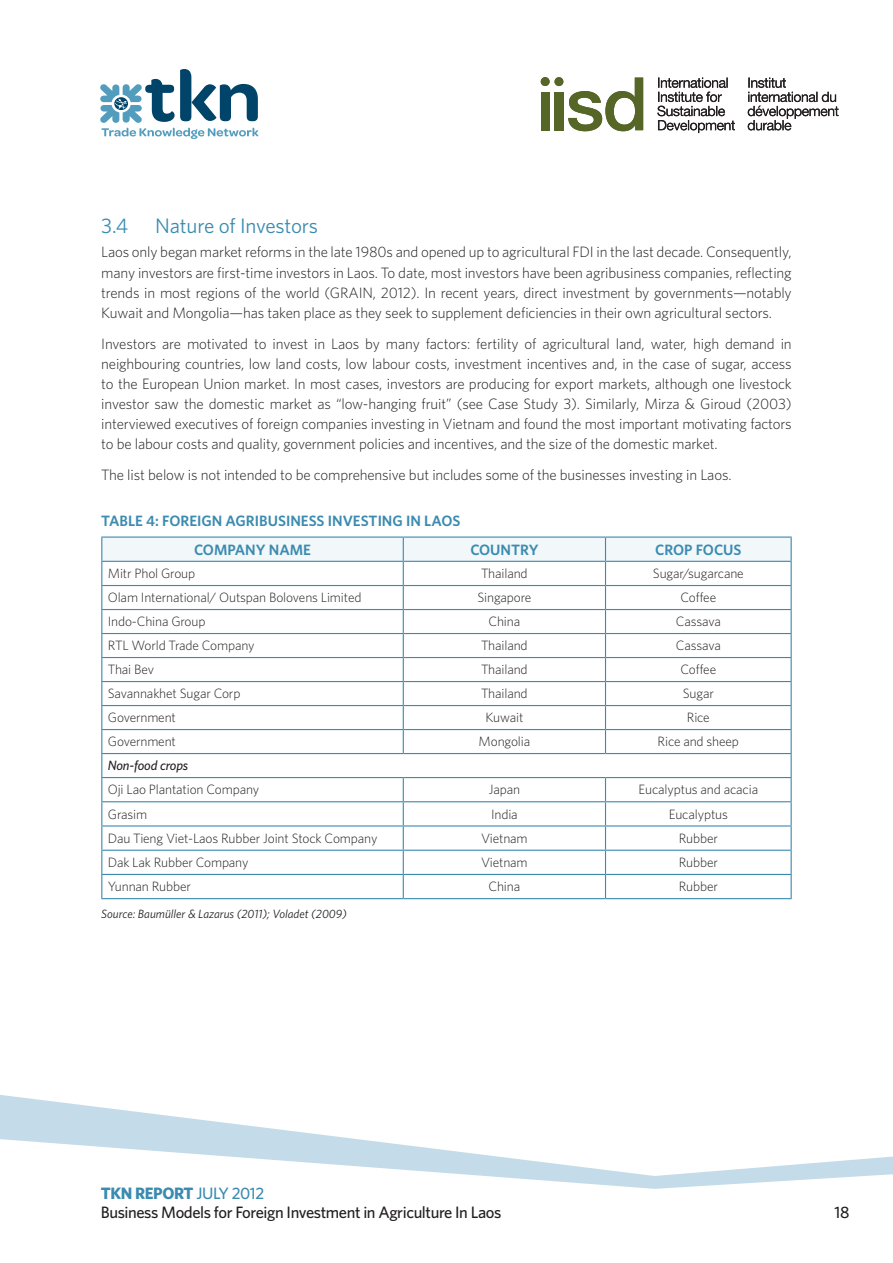
<style>
.page{position:relative;width:893px;height:1263px;background:#fff}
.page>*{position:absolute;margin:0;border:0;box-sizing:border-box;transform-origin:0 0}
.Subhead2{font:21px "Whitney";letter-spacing:-.01em;color:#3b8bb0}
.t1{font:500 16.5px/19.5px "Whitney";letter-spacing:-.025em;color:#231f20}
.Body_copy{font:300 15px/20.1px "Whitney";letter-spacing:-.01em;color:#231f20;text-align:justify}
.Table_Name{font:600 15px "Whitney";color:#3b8bb0}
.Table_Name_2{font:600 15px "Whitney";color:#3b8bb0}
.Body_copy-2{font:300 13.5px "Whitney";letter-spacing:-.01em;color:#231f20}
.Body_copy-3{font:italic 500 13.5px "Whitney";letter-spacing:-.01em;color:#231f20}
.Source{font:italic 12px "Whitney";color:#231f20}
.s1{font-weight:700;color:#3b8bb0}
.s2{color:#3b8bb0}
</style>
<div class="page">
<svg style="left:0;top:1095px;width:893px;height:94px"></svg>
<div style="left:541px;top:92px;width:8px;height:38px;background:#566627"></div>
<div style="left:555px;top:92px;width:8px;height:38px;background:#566627"></div>
<svg style="left:568px;top:77px;width:75px;height:54px"></svg>
<div style="left:541px;top:77px;width:9px;height:9px;background:#566627;border-radius:50%"></div>
<div style="left:555px;top:77px;width:8px;height:9px;background:#566627;border-radius:50%"></div>
<svg style="left:657px;top:77px;width:182px;height:56px"></svg>
<svg style="left:100px;top:69px;width:159px;height:70px"></svg>
<hr style="left:101px;top:536px;width:302px;height:2px;background:#3b8bb0">
<hr style="left:403px;top:536px;width:202px;height:2px;background:#3b8bb0">
<hr style="left:605px;top:536px;width:187px;height:2px;background:#3b8bb0">
<svg style="left:101px;top:537px;width:691px;height:361px"></svg>
<hr style="left:101px;top:898px;width:302px;height:1px;background:#3b8bb0">
<hr style="left:403px;top:898px;width:202px;height:1px;background:#3b8bb0">
<hr style="left:605px;top:898px;width:187px;height:1px;background:#3b8bb0">
<p class="Subhead2" style="left:101px;top:212px;width:29px">3.4</p>
<p class="Subhead2" style="left:155px;top:212px;width:164px">Nature of Investors</p>
<p class="Body_copy" style="left:101px;top:242px;width:692px">Laos only began market reforms in the late 1980s and opened up to agricultural FDI in the last decade. Consequently, many investors are first-time investors in Laos. To date, most investors have been agribusiness companies, reflecting trends in most regions of the world (GRAIN, 2012). In recent years, direct investment by governments—notably Kuwait and Mongolia—has taken place as they seek to supplement deficiencies in their own agricultural sectors.</p>
<p class="Body_copy" style="left:101px;top:333px;width:692px">Investors are motivated to invest in Laos by many factors: fertility of agricultural land, water, high demand in neighbouring countries, low land costs, low labour costs, investment incentives and, in the case of sugar, access to the European Union market. In most cases, investors are producing for export markets, although one livestock investor saw the domestic market as “low-hanging fruit” (see Case Study 3). Similarly, Mirza &amp; Giroud (2003) interviewed executives of foreign companies investing in Vietnam and found the most important motivating factors to be labour costs and quality, government policies and incentives, and the size of the domestic market.</p>
<p class="Body_copy" style="left:101px;top:464px;width:632px">The list below is not intended to be comprehensive but includes some of the businesses investing in Laos.</p>
<p class="Table_Name" style="left:101px;top:511px;width:361px">TABLE 4: FOREIGN AGRIBUSINESS INVESTING IN LAOS</p>
<p class="Table_Name_2" style="left:194px;top:540px;width:118px">COMPANY NAME</p>
<p class="Table_Name_2" style="left:470px;top:540px;width:70px">COUNTRY</p>
<p class="Table_Name_2" style="left:655px;top:540px;width:88px">CROP FOCUS</p>
<p class="Body_copy-2" style="left:108px;top:564px;width:89px">Mitr Phol Group</p>
<p class="Body_copy-2" style="left:481px;top:564px;width:48px">Thailand</p>
<p class="Body_copy-2" style="left:653px;top:564px;width:92px">Sugar/sugarcane</p>
<p class="Body_copy-2" style="left:108px;top:589px;width:255px">Olam International/ Outspan Bolovens Limited</p>
<p class="Body_copy-2" style="left:477px;top:589px;width:55px">Singapore</p>
<p class="Body_copy-2" style="left:680px;top:589px;width:37px">Coffee</p>
<p class="Body_copy-2" style="left:108px;top:613px;width:99px">Indo-China Group</p>
<p class="Body_copy-2" style="left:489px;top:613px;width:33px">China</p>
<p class="Body_copy-2" style="left:676px;top:613px;width:47px">Cassava</p>
<p class="Body_copy-2" style="left:108px;top:637px;width:148px">RTL World Trade Company</p>
<p class="Body_copy-2" style="left:481px;top:637px;width:48px">Thailand</p>
<p class="Body_copy-2" style="left:676px;top:637px;width:47px">Cassava</p>
<p class="Body_copy-2" style="left:108px;top:661px;width:48px">Thai Bev</p>
<p class="Body_copy-2" style="left:481px;top:661px;width:48px">Thailand</p>
<p class="Body_copy-2" style="left:680px;top:661px;width:37px">Coffee</p>
<p class="Body_copy-2" style="left:108px;top:685px;width:134px">Savannakhet Sugar Corp</p>
<p class="Body_copy-2" style="left:481px;top:685px;width:48px">Thailand</p>
<p class="Body_copy-2" style="left:683px;top:685px;width:33px">Sugar</p>
<p class="Body_copy-2" style="left:108px;top:709px;width:70px">Government</p>
<p class="Body_copy-2" style="left:485px;top:709px;width:39px">Kuwait</p>
<p class="Body_copy-2" style="left:687px;top:709px;width:24px">Rice</p>
<p class="Body_copy-2" style="left:108px;top:733px;width:70px">Government</p>
<p class="Body_copy-2" style="left:479px;top:733px;width:53px">Mongolia</p>
<p class="Body_copy-2" style="left:658px;top:733px;width:83px">Rice and sheep</p>
<p class="Body_copy-3" style="left:108px;top:757px;width:82px">Non-food crops</p>
<p class="Body_copy-2" style="left:108px;top:781px;width:153px">Oji Lao Plantation Company</p>
<p class="Body_copy-2" style="left:489px;top:781px;width:33px">Japan</p>
<p class="Body_copy-2" style="left:638px;top:781px;width:121px">Eucalyptus and acacia</p>
<p class="Body_copy-2" style="left:108px;top:805px;width:41px">Grasim</p>
<p class="Body_copy-2" style="left:491px;top:805px;width:28px">India</p>
<p class="Body_copy-2" style="left:669px;top:805px;width:61px">Eucalyptus</p>
<p class="Body_copy-2" style="left:108px;top:829px;width:271px">Dau Tieng Viet-Laos Rubber Joint Stock Company</p>
<p class="Body_copy-2" style="left:481px;top:829px;width:48px">Vietnam</p>
<p class="Body_copy-2" style="left:679px;top:829px;width:41px">Rubber</p>
<p class="Body_copy-2" style="left:108px;top:853px;width:142px">Dak Lak Rubber Company</p>
<p class="Body_copy-2" style="left:481px;top:853px;width:48px">Vietnam</p>
<p class="Body_copy-2" style="left:679px;top:853px;width:41px">Rubber</p>
<p class="Body_copy-2" style="left:108px;top:877px;width:85px">Yunnan Rubber</p>
<p class="Body_copy-2" style="left:489px;top:877px;width:33px">China</p>
<p class="Body_copy-2" style="left:679px;top:877px;width:41px">Rubber</p>
<p class="Source" style="left:101px;top:906px;width:247px">Source: Baumüller &amp; Lazarus (2011); Voladet (2009)</p>
<p class="t1" style="left:101px;top:1183px;width:402px"><span class="s1">TKN REPORT</span> <span class="s2">JULY 2012<br></span>Business Models for Foreign Investment in Agriculture In Laos</p>
<p class="t1" style="left:835px;top:1202px;width:16px">18</p>
</div>
